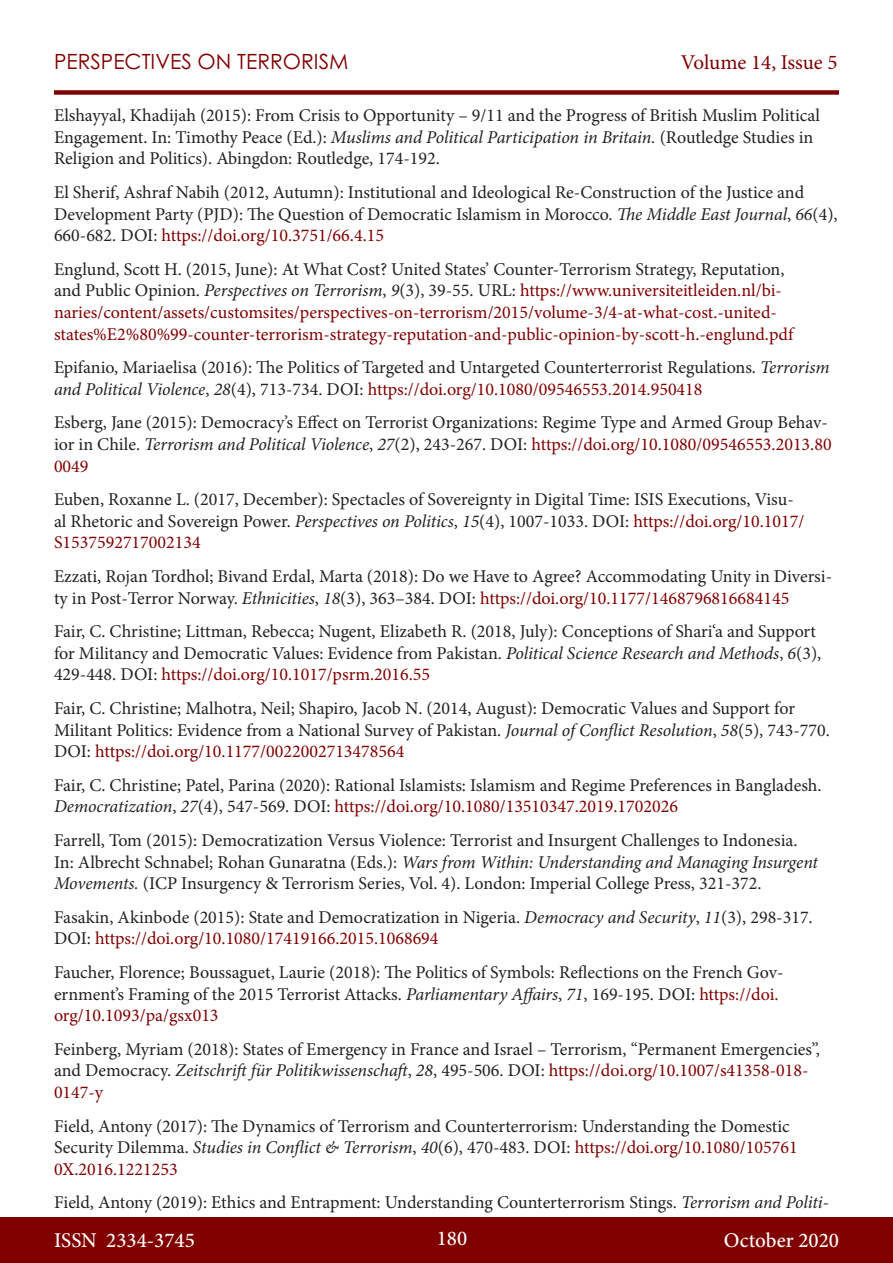
<style>
.page{position:relative;width:893px;height:1263px;background:#fff}
.page>*{position:absolute;margin:0;border:0;box-sizing:border-box;transform-origin:0 0}
.t1{font:500 21px "Minion Pro";color:#fff}
.t2{font:21px "Century Gothic Pro";color:#800000}
.t3{font:21px "Minion Pro";letter-spacing:-.005em;color:#800000}
.t4{font:18px/21.6px "Minion Pro";color:#231f20}
.t5{font:18px/21.6px "Minion Pro";color:#800000}
.s1{font-style:italic}
.s2{color:#800000}
.s3{color:#231f20}
.s4{font-style:italic;color:#231f20}
</style>
<div class="page">
<div style="left:0;top:1217px;width:893px;height:46px;background:#800000"></div>
<div style="left:54px;top:90px;width:785px;height:5px;background:#800000"></div>
<p class="t2" style="left:54px;top:49px;width:296px">PERSPECTIVES ON TERRORISM</p>
<p class="t3" style="left:681px;top:48px;width:158px">Volume 14, Issue 5</p>
<p class="t4" style="left:54px;top:105px;width:768px">Elshayyal, Khadijah (2015): From Crisis to Opportunity – 9/11 and the Progress of British Muslim Political<br>Engagement. In: Timothy Peace (Ed.): <span class="s1">Muslims and Political Participation in Britain.</span> (Routledge Studies in<br>Religion and Politics). Abingdon: Routledge, 174-192.</p>
<p class="t4" style="left:54px;top:181px;width:785px">El Sherif, Ashraf Nabih (2012, Autumn): Institutional and Ideological Re-Construction of the Justice and<br>Development Party (PJD): The Question of Democratic Islamism in Morocco. <span class="s1">The Middle East Journal</span>, <span class="s1">66</span>(4),<br>660-682. DOI: <span class="s2">https://doi.org/10.3751/66.4.15</span></p>
<p class="t5" style="left:54px;top:258px;width:741px"><span class="s3">Englund, Scott H. (2015, June): At What Cost? United States’ Counter-Terrorism Strategy, Reputation, and Public Opinion.</span> <span class="s4">Perspectives on Terrorism</span><span class="s3">,</span> <span class="s4">9</span><span class="s3">(3), 39-55. URL:</span> https://www.universiteitleiden.nl/bi&shy;naries/content/assets/customsites/perspectives-on-terrorism/2015/volume-3/4-at-what-cost.-united&shy;states%E2%80%99-counter-terrorism-strategy-reputation-and-public-opinion-by-scott-h.-englund.pdf</p>
<p class="t4" style="left:54px;top:357px;width:777px">Epifanio, Mariaelisa (2016): The Politics of Targeted and Untargeted Counterterrorist Regulations. <span class="s1">Terrorism and Political Violence</span>, <span class="s1">28</span>(4), 713-734. DOI: <span class="s2">https://doi.org/10.1080/09546553.2014.950418</span></p>
<p class="t4" style="left:54px;top:412px;width:779px">Esberg, Jane (2015): Democracy’s Effect on Terrorist Organizations: Regime Type and Armed Group Behav&shy;ior in Chile. <span class="s1">Terrorism and Political Violence</span>, <span class="s1">27</span>(2), 243-267. DOI: <span class="s2">https://doi.org/10.1080/09546553.2013.80<br>0049</span></p>
<p class="t4" style="left:54px;top:489px;width:752px">Euben, Roxanne L. (2017, December): Spectacles of Sovereignty in Digital Time: ISIS Executions, Visu&shy;al Rhetoric and Sovereign Power. <span class="s1">Perspectives on Politics</span>, <span class="s1">15</span>(4), 1007-1033. DOI: <span class="s2">https://doi.org/10.1017/<br>S1537592717002134</span></p>
<p class="t4" style="left:54px;top:565px;width:780px">Ezzati, Rojan Tordhol; Bivand Erdal, Marta (2018): Do we Have to Agree? Accommodating Unity in Diversi&shy;ty in Post-Terror Norway. <span class="s1">Ethnicities</span>, <span class="s1">18</span>(3), 363–384. DOI: <span class="s2">https://doi.org/10.1177/1468796816684145</span></p>
<p class="t4" style="left:54px;top:621px;width:769px">Fair, C. Christine; Littman, Rebecca; Nugent, Elizabeth R. (2018, July): Conceptions of Shari‘a and Support for Militancy and Democratic Values: Evidence from Pakistan. <span class="s1">Political Science Research and Methods</span>, <span class="s1">6</span>(3),<br>429-448. DOI: <span class="s2">https://doi.org/10.1017/psrm.2016.55</span></p>
<p class="t4" style="left:54px;top:697px;width:777px">Fair, C. Christine; Malhotra, Neil; Shapiro, Jacob N. (2014, August): Democratic Values and Support for<br>Militant Politics: Evidence from a National Survey of Pakistan. <span class="s1">Journal of Conflict Resolution</span>, <span class="s1">58</span>(5), 743-770.<br>DOI: <span class="s2">https://doi.org/10.1177/0022002713478564</span></p>
<p class="t4" style="left:54px;top:774px;width:769px">Fair, C. Christine; Patel, Parina (2020): Rational Islamists: Islamism and Regime Preferences in Bangladesh.<br><span class="s1">Democratization</span>, <span class="s1">27</span>(4), 547-569. DOI: <span class="s2">https://doi.org/10.1080/13510347.2019.1702026</span></p>
<p class="t4" style="left:54px;top:829px;width:766px">Farrell, Tom (2015): Democratization Versus Violence: Terrorist and Insurgent Challenges to Indonesia.<br>In: Albrecht Schnabel; Rohan Gunaratna (Eds.): <span class="s1">Wars from Within: Understanding and Managing Insurgent<br>Movements.</span> (ICP Insurgency &amp; Terrorism Series, Vol. 4). London: Imperial College Press, 321-372.</p>
<p class="t4" style="left:54px;top:906px;width:760px">Fasakin, Akinbode (2015): State and Democratization in Nigeria. <span class="s1">Democracy and Security</span>, <span class="s1">11</span>(3), 298-317.<br>DOI: <span class="s2">https://doi.org/10.1080/17419166.2015.1068694</span></p>
<p class="t4" style="left:54px;top:961px;width:731px">Faucher, Florence; Boussaguet, Laurie (2018): The Politics of Symbols: Reflections on the French Gov&shy;ernment’s Framing of the 2015 Terrorist Attacks. <span class="s1">Parliamentary Affairs</span>, <span class="s1">71</span>, 169-195. DOI: <span class="s2">https://doi. org/10.1093/pa/gsx013</span></p>
<p class="t4" style="left:54px;top:1038px;width:767px">Feinberg, Myriam (2018): States of Emergency in France and Israel – Terrorism, “Permanent Emergencies”, and Democracy. <span class="s1">Zeitschrift für Politikwissenschaft</span>, <span class="s1">28</span>, 495-506. DOI: <span class="s2">https://doi.org/10.1007/s41358-018-<br>0147-y</span></p>
<p class="t4" style="left:54px;top:1115px;width:745px">Field, Antony (2017): The Dynamics of Terrorism and Counterterrorism: Understanding the Domestic<br>Security Dilemma. <span class="s1">Studies in Conflict &amp; Terrorism</span>, <span class="s1">40</span>(6), 470-483. DOI: <span class="s2">https://doi.org/10.1080/105761<br>0X.2016.1221253</span></p>
<p class="t4" style="left:54px;top:1192px;width:776px">Field, Antony (2019): Ethics and Entrapment: Understanding Counterterrorism Stings. <span class="s1">Terrorism and Politi-</span></p>
<p class="t1" style="left:54px;top:1226px;width:142px">ISSN 2334-3745</p>
<p class="t1" style="left:437px;top:1224px;width:32px">180</p>
<p class="t1" style="left:724px;top:1226px;width:117px">October 2020</p>
</div>
